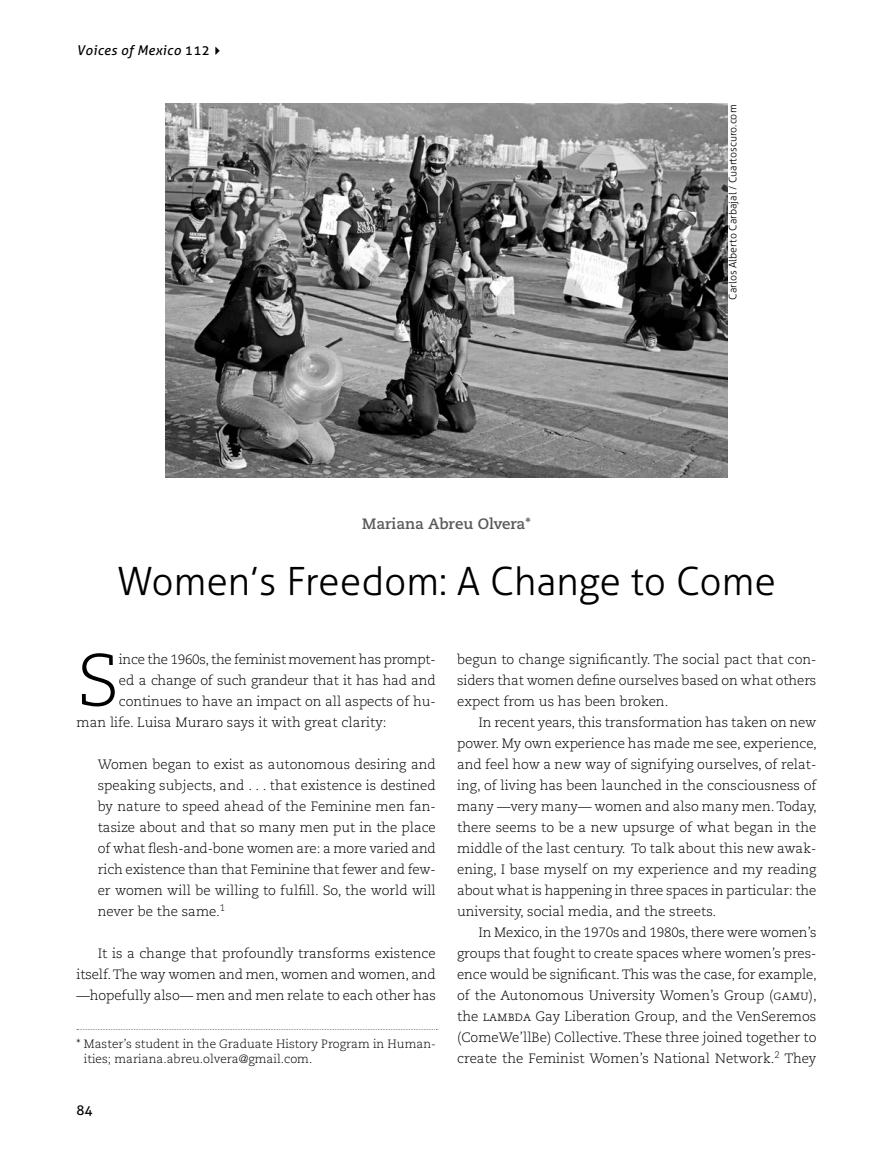
<style>
.page{position:relative;width:893px;height:1149px;background:#fff}
.page>*{position:absolute;margin:0;border:0;box-sizing:border-box;transform-origin:0 0}
.t1{font:300 73.5px "Caecilia LT Std";color:#000}
.t2{font:300 39px "Aller";color:#000}
.t3{font:700 15px "Caecilia LT Std";color:#58595b}
.t4{font:300 13.5px/21px "Caecilia LT Std";letter-spacing:-.005em;color:#000;text-align:justify}
.t5{font:italic 13.5px "Aller";letter-spacing:.03em;color:#000}
.t6{font:13.5px "Aller";color:#000}
.t7{font:300 12px/15px "Caecilia LT Std";color:#000}
.t8{font:300 10.5px "Aller";color:#000}
.s1{font-style:normal}
</style>
<div class="page">
<img style="left:166px;top:103px;width:561px;height:374px">
<p class="t5" style="left:77px;top:42px;width:149px">Voices of Mexico <span class="s1">112</span>✔</p>
<p class="t8" style="left:726px;top:300px;width:196px;rotate:-90deg">Carlos Alberto Carbajal / Cuartoscuro.com</p>
<p class="t3" style="left:362px;top:515px;width:170px">Mariana Abreu Olvera*</p>
<h2 class="t2" style="left:117px;top:557px;width:660px">Women’s Freedom: A Change to Come</h2>
<h1 class="t1" style="left:77px;top:638px;width:44px">S</h1>
<p class="t4" style="left:119px;top:648px;width:318px">ince the 1960s, the feminist movement has prompt-</p>
<p class="t4" style="left:119px;top:669px;width:319px">ed a change of such grandeur that it has had and</p>
<p class="t4" style="left:119px;top:690px;width:319px">continues to have an impact on all aspects of hu-</p>
<p class="t4" style="left:77px;top:711px;width:312px">man life. Luisa Muraro says it with great clarity:</p>
<p class="t4" style="left:98px;top:753px;width:340px">Women began to exist as autonomous desiring and speaking subjects, and . . . that existence is destined by nature to speed ahead of the Feminine men fan&shy;tasize about and that so many men put in the place of what flesh-and-bone women are: a more varied and rich existence than that Feminine that fewer and few&shy;er women will be willing to fulfill. So, the world will never be the same.<sup>1</sup></p>
<p class="t4" style="left:77px;top:942px;width:361px;text-indent:21px">It is a change that profoundly transforms existence itself. The way women and men, women and women, and —hopefully also— men and men relate to each other has</p>
<p class="t7" style="left:84px;top:1035px;width:353px;text-indent:-7px">* Master’s student in the Graduate History Program in Human&shy;ities; mariana.abreu.olvera@gmail.com.</p>
<p class="t6" style="left:77px;top:1101px;width:18px">84</p>
<p class="t4" style="left:457px;top:648px;width:361px">begun to change significantly. The social pact that con&shy;siders that women define ourselves based on what others expect from us has been broken.</p>
<p class="t4" style="left:457px;top:711px;width:361px;text-indent:21px">In recent years, this transformation has taken on new power. My own experience has made me see, experience, and feel how a new way of signifying ourselves, of relat&shy;ing, of living has been launched in the consciousness of many —very many— women and also many men. Today, there seems to be a new upsurge of what began in the middle of the last century. To talk about this new awak&shy;ening, I base myself on my experience and my reading about what is happening in three spaces in particular: the university, social media, and the streets.</p>
<p class="t4" style="left:457px;top:921px;width:361px;text-indent:21px">In Mexico, in the 1970s and 1980s, there were women’s groups that fought to create spaces where women’s pres&shy;ence would be significant. This was the case, for example, of the Autonomous University Women’s Group (gamu), the lambda Gay Liberation Group, and the VenSeremos (ComeWe’llBe) Collective. These three joined together to create the Feminist Women’s National Network.<sup>2</sup> They</p>
</div>
